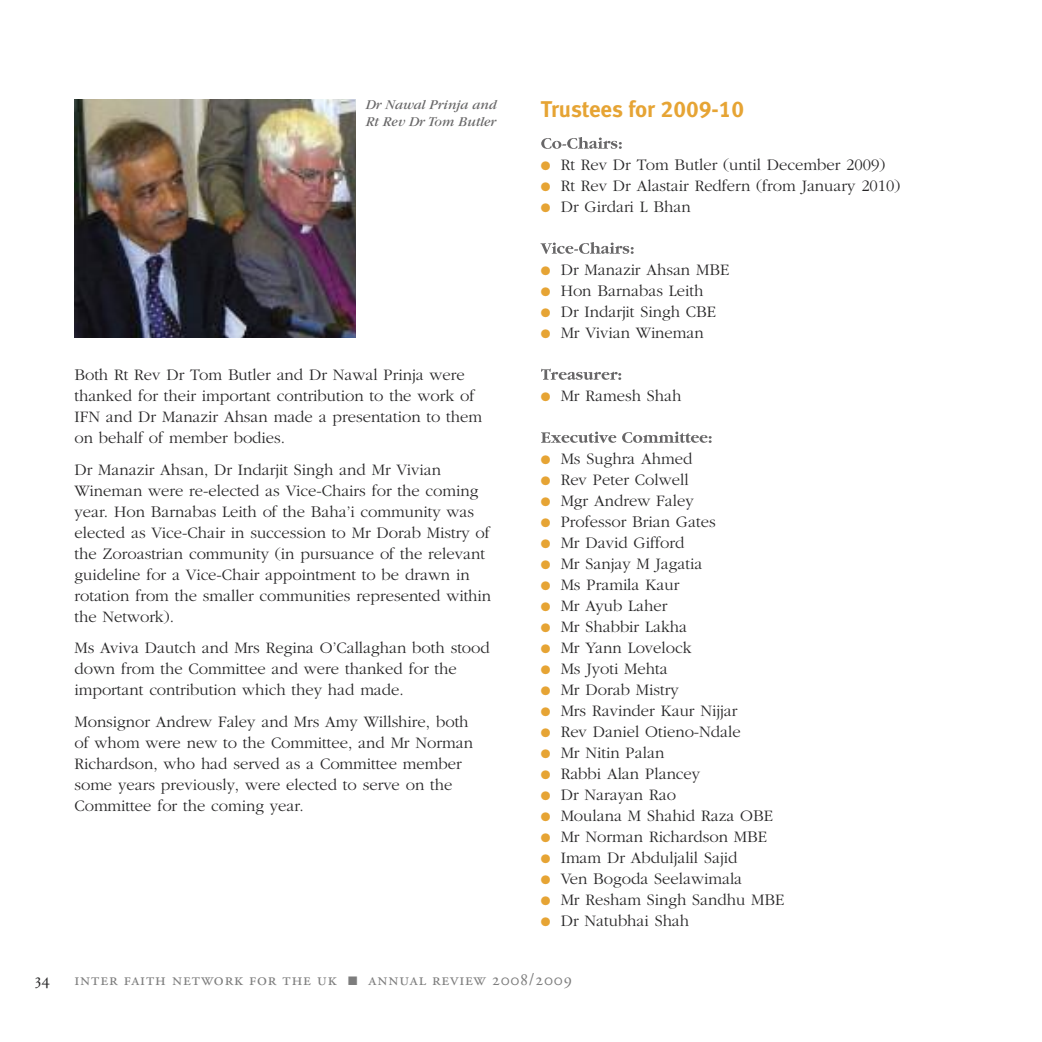
<style>
.page{position:relative;width:1042px;height:1042px;background:#fff}
.page>*{position:absolute;margin:0;border:0;box-sizing:border-box;transform-origin:0 0}
.t1{font:700 22.75px "Meta";letter-spacing:-.005em;color:#e6a434}
.t2{font:17.5px "Adobe Garamond Regular SC";letter-spacing:.05em;color:#7d7d7d}
.t3{font:17.5px "Adobe Garamond Regular SC";color:#272627}
.t4{font:300 16.62px/21px "Garamond";color:#272627}
.t5{font:italic 14px/17.5px "Garamond";color:#686768}
.s1{font-family:"Meta Bold LF";font-weight:400}
.s2{color:#e6a434}
</style>
<div class="page">
<svg style="left:541px;top:137px;width:60px;height:12px"></svg>
<svg style="left:540px;top:242px;width:59px;height:12px"></svg>
<svg style="left:541px;top:368px;width:51px;height:12px"></svg>
<svg style="left:541px;top:432px;width:46px;height:11px"></svg>
<img style="left:74px;top:99px;width:282px;height:239px">
<p class="t5" style="left:366px;top:97px;width:133px">Dr Nawal Prinja and<br>Rt Rev Dr Tom Butler</p>
<p class="t4" style="left:74px;top:364px;width:409px">Both Rt Rev Dr Tom Butler and Dr Nawal Prinja were thanked for their important contribution to the work of IFN and Dr Manazir Ahsan made a presentation to them on behalf of member bodies.</p>
<p class="t4" style="left:74px;top:458px;width:418px">Dr Manazir Ahsan, Dr Indarjit Singh and Mr Vivian Wineman were re-elected as Vice-Chairs for the coming year. Hon Barnabas Leith of the Baha’i community was elected as Vice-Chair in succession to Mr Dorab Mistry of the Zoroastrian community (in pursuance of the relevant guideline for a Vice-Chair appointment to be drawn in rotation from the smaller communities represented within the Network).</p>
<p class="t4" style="left:74px;top:637px;width:417px">Ms Aviva Dautch and Mrs Regina O’Callaghan both stood down from the Committee and were thanked for the important contribution which they had made.</p>
<p class="t4" style="left:74px;top:710px;width:400px">Monsignor Andrew Faley and Mrs Amy Willshire, both of whom were new to the Committee, and Mr Norman Richardson, who had served as a Committee member some years previously, were elected to serve on the Committee for the coming year.</p>
<h1 class="t1" style="left:541px;top:101px;width:205px">Trustees for <span class="s1">2009-10</span></h1>
<p class="t4" style="left:541px;top:153px;width:346px"><span class="s2">●</span> Rt Rev Dr Tom Butler (until December 2009)</p>
<p class="t4" style="left:541px;top:174px;width:361px"><span class="s2">●</span> Rt Rev Dr Alastair Redfern (from January 2010)</p>
<p class="t4" style="left:541px;top:195px;width:151px"><span class="s2">●</span> Dr Girdari L Bhan</p>
<p class="t4" style="left:541px;top:258px;width:190px"><span class="s2">●</span> Dr Manazir Ahsan MBE</p>
<p class="t4" style="left:541px;top:279px;width:164px"><span class="s2">●</span> Hon Barnabas Leith</p>
<p class="t4" style="left:541px;top:300px;width:177px"><span class="s2">●</span> Dr Indarjit Singh CBE</p>
<p class="t4" style="left:541px;top:321px;width:164px"><span class="s2">●</span> Mr Vivian Wineman</p>
<p class="t4" style="left:541px;top:384px;width:142px"><span class="s2">●</span> Mr Ramesh Shah</p>
<p class="t4" style="left:541px;top:447px;width:153px"><span class="s2">●</span> Ms Sughra Ahmed</p>
<p class="t4" style="left:541px;top:468px;width:149px"><span class="s2">●</span> Rev Peter Colwell</p>
<p class="t4" style="left:541px;top:489px;width:154px"><span class="s2">●</span> Mgr Andrew Faley</p>
<p class="t4" style="left:541px;top:510px;width:176px"><span class="s2">●</span> Professor Brian Gates</p>
<p class="t4" style="left:541px;top:531px;width:145px"><span class="s2">●</span> Mr David Gifford</p>
<p class="t4" style="left:541px;top:552px;width:163px"><span class="s2">●</span> Mr Sanjay M Jagatia</p>
<p class="t4" style="left:541px;top:573px;width:140px"><span class="s2">●</span> Ms Pramila Kaur</p>
<p class="t4" style="left:541px;top:594px;width:128px"><span class="s2">●</span> Mr Ayub Laher</p>
<p class="t4" style="left:541px;top:615px;width:148px"><span class="s2">●</span> Mr Shabbir Lakha</p>
<p class="t4" style="left:541px;top:636px;width:152px"><span class="s2">●</span> Mr Yann Lovelock</p>
<p class="t4" style="left:541px;top:657px;width:128px"><span class="s2">●</span> Ms Jyoti Mehta</p>
<p class="t4" style="left:541px;top:678px;width:139px"><span class="s2">●</span> Mr Dorab Mistry</p>
<p class="t4" style="left:541px;top:699px;width:198px"><span class="s2">●</span> Mrs Ravinder Kaur Nijjar</p>
<p class="t4" style="left:541px;top:720px;width:201px"><span class="s2">●</span> Rev Daniel Otieno-Ndale</p>
<p class="t4" style="left:541px;top:741px;width:125px"><span class="s2">●</span> Mr Nitin Palan</p>
<p class="t4" style="left:541px;top:762px;width:161px"><span class="s2">●</span> Rabbi Alan Plancey</p>
<p class="t4" style="left:541px;top:783px;width:137px"><span class="s2">●</span> Dr Narayan Rao</p>
<p class="t4" style="left:541px;top:804px;width:234px"><span class="s2">●</span> Moulana M Shahid Raza OBE</p>
<p class="t4" style="left:541px;top:825px;width:228px"><span class="s2">●</span> Mr Norman Richardson MBE</p>
<p class="t4" style="left:541px;top:846px;width:198px"><span class="s2">●</span> Imam Dr Abduljalil Sajid</p>
<p class="t4" style="left:541px;top:867px;width:203px"><span class="s2">●</span> Ven Bogoda Seelawimala</p>
<p class="t4" style="left:541px;top:888px;width:245px"><span class="s2">●</span> Mr Resham Singh Sandhu MBE</p>
<p class="t4" style="left:541px;top:909px;width:150px"><span class="s2">●</span> Dr Natubhai Shah</p>
<p class="t3" style="left:35px;top:972px;width:16px">34</p>
<p class="t2" style="left:74px;top:972px;width:499px">inter faith network for the uk ■ annual review 2008/2009</p>
</div>
